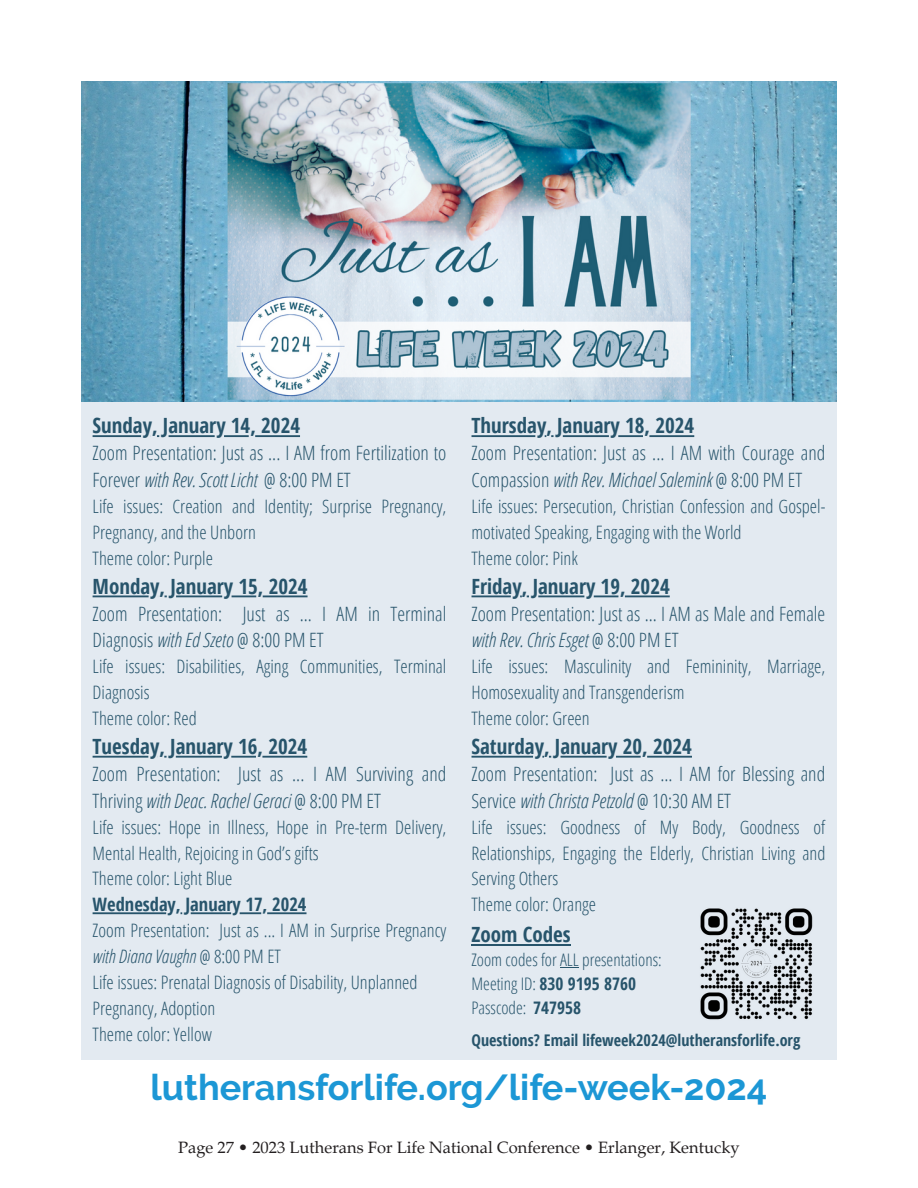
<style>
.page{position:relative;width:918px;height:1188px;background:#fff}
.page>*{position:absolute;margin:0;border:0;box-sizing:border-box;transform-origin:0 0}
.heading_1{font:700 36px "Raleway";color:#1c97d5}
.t1{font:700 21px "Open Sans Condensed";color:#27546b}
.t2{font:300 19.8px/26.8px "Open Sans Condensed";color:#27546b}
.t3{font:300 18.6px/26px "Open Sans Condensed";color:#27546b}
.t4{font:300 17.25px/24.2px "Open Sans Condensed";color:#27546b}
.t5{font:16.5px "Palatino";color:#231f20}
.t6{font:700 16.05px "Open Sans Condensed";color:#27546b}
.s1{font-style:italic}
.s2{font-weight:700}
</style>
<div class="page">
<div style="left:81px;top:81px;width:756px;height:978px;background:#e3eaf1"></div>
<img style="left:81px;top:81px;width:756px;height:321px">
<img style="left:700px;top:908px;width:113px;height:112px">
<hr style="left:255px;top:435px;width:45px;height:2px;background:#27546b">
<hr style="left:224px;top:435px;width:25px;height:2px;background:#27546b">
<hr style="left:169px;top:435px;width:46px;height:2px;background:#27546b">
<hr style="left:93px;top:435px;width:48px;height:2px;background:#27546b">
<hr style="left:263px;top:595px;width:45px;height:2px;background:#27546b">
<hr style="left:232px;top:595px;width:24px;height:2px;background:#27546b">
<hr style="left:176px;top:595px;width:46px;height:2px;background:#27546b">
<hr style="left:93px;top:595px;width:56px;height:2px;background:#27546b">
<hr style="left:262px;top:756px;width:45px;height:2px;background:#27546b">
<hr style="left:231px;top:756px;width:25px;height:2px;background:#27546b">
<hr style="left:176px;top:756px;width:46px;height:2px;background:#27546b">
<hr style="left:93px;top:756px;width:55px;height:2px;background:#27546b">
<hr style="left:267px;top:912px;width:40px;height:2px;background:#27546b">
<hr style="left:240px;top:912px;width:21px;height:2px;background:#27546b">
<hr style="left:191px;top:912px;width:40px;height:2px;background:#27546b">
<hr style="left:93px;top:912px;width:73px;height:2px;background:#27546b">
<hr style="left:472px;top:435px;width:63px;height:2px;background:#27546b">
<hr style="left:649px;top:435px;width:45px;height:2px;background:#27546b">
<hr style="left:618px;top:435px;width:25px;height:2px;background:#27546b">
<hr style="left:563px;top:435px;width:46px;height:2px;background:#27546b">
<hr style="left:472px;top:595px;width:39px;height:2px;background:#27546b">
<hr style="left:625px;top:595px;width:45px;height:2px;background:#27546b">
<hr style="left:594px;top:595px;width:24px;height:2px;background:#27546b">
<hr style="left:538px;top:595px;width:46px;height:2px;background:#27546b">
<hr style="left:472px;top:756px;width:61px;height:2px;background:#27546b">
<hr style="left:647px;top:756px;width:45px;height:2px;background:#27546b">
<hr style="left:616px;top:756px;width:25px;height:2px;background:#27546b">
<hr style="left:561px;top:756px;width:46px;height:2px;background:#27546b">
<hr style="left:472px;top:944px;width:99px;height:1px;background:#27546b">
<svg style="left:560px;top:967px;width:19px;height:1px"></svg>
<p class="t1" style="left:93px;top:411px;width:209px">Sunday, January 14, 2024</p>
<p class="t2" style="left:93px;top:439px;width:355px">Zoom Presentation: Just as ... I AM from Fertilization to<br>Forever <span class="s1">with Rev. Scott Licht</span> @ 8:00 PM ET</p>
<p class="t3" style="left:93px;top:493px;width:355px">Life issues: Creation and Identity; Surprise Pregnancy,<br>Pregnancy, and the Unborn<br>Theme color: Purple</p>
<p class="t1" style="left:93px;top:571px;width:217px">Monday, January 15, 2024</p>
<p class="t2" style="left:93px;top:599px;width:355px">Zoom Presentation: Just as ... I AM in Terminal<br>Diagnosis <span class="s1">with EdSzeto</span> @ 8:00 PM ET</p>
<p class="t3" style="left:93px;top:653px;width:355px">Life issues: Disabilities, Aging Communities, Terminal<br>Diagnosis<br>Theme color: Red</p>
<p class="t1" style="left:93px;top:732px;width:216px">Tuesday, January 16, 2024</p>
<p class="t2" style="left:93px;top:760px;width:355px">Zoom Presentation: Just as ... I AM Surviving and<br>Thriving <span class="s1">with Deac. Rachel Geraci</span> @ 8:00 PM ET</p>
<p class="t3" style="left:93px;top:813px;width:355px">Life issues: Hope in Illness, Hope in Pre-term Delivery, Mental Health, Rejoicing in God’s gifts<br>Theme color: Light Blue<br><span class="s2">Wednesday, January 17, 2024<br></span>Zoom Presentation: Just as ... I AM in Surprise Pregnancy <span class="s1">with Diana Vaughn</span> @ 8:00 PM ET<br>Life issues: Prenatal Diagnosis of Disability, Unplanned Pregnancy, Adoption</p>
<p class="t1" style="left:472px;top:411px;width:224px">Thursday, January 18, 2024</p>
<p class="t2" style="left:471px;top:439px;width:355px">Zoom Presentation: Just as ... I AM with Courage and<br>Compassion <span class="s1">with Rev. MichaelSalemink</span> @ 8:00 PM ET</p>
<p class="t3" style="left:472px;top:493px;width:355px">Life issues: Persecution, Christian Confession and Gospel&shy;motivated Speaking, Engaging with the World<br>Theme color: Pink</p>
<p class="t1" style="left:472px;top:571px;width:200px">Friday, January 19, 2024</p>
<p class="t2" style="left:472px;top:599px;width:355px">Zoom Presentation: Just as ... I AM as Male and Female <span class="s1">with Rev. Chris Esget</span> @ 8:00 PM ET</p>
<p class="t3" style="left:471px;top:653px;width:355px">Life issues: Masculinity and Femininity, Marriage,<br>Homosexuality and Transgenderism<br>Theme color: Green</p>
<p class="t1" style="left:472px;top:732px;width:222px">Saturday, January 20, 2024</p>
<p class="t2" style="left:471px;top:760px;width:355px">Zoom Presentation: Just as ... I AM for Blessing and<br>Service <span class="s1">with Christa Petzold</span> @ 10:30 AM ET</p>
<p class="t3" style="left:472px;top:813px;width:355px;text-align:justify">Life issues: Goodness of My Body, Goodness of Relationships, Engaging the Elderly, Christian Living and Serving Others</p>
<p class="t3" style="left:472px;top:891px;width:126px">Theme color: Orange</p>
<p class="t1" style="left:472px;top:919px;width:101px">Zoom Codes</p>
<p class="t4" style="left:472px;top:947px;width:192px">Zoom codes for ALL presentations:<br>Meeting ID: <span class="s2">830 9195 8760</span></p>
<p class="t6" style="left:472px;top:1029px;width:330px">Questions? Email lifeweek2024@lutheransforlife.org</p>
<p class="heading_1" style="left:151px;top:1067px;width:618px">lutheransforlife.org/life-week-2024</p>
<p class="t4" style="left:472px;top:995px;width:111px">Passcode: <span class="s2">747958</span></p>
<p class="t3" style="left:93px;top:1021px;width:121px">Theme color: Yellow</p>
<p class="t5" style="left:178px;top:1138px;width:563px">Page 27 <span class="s2">•</span> 2023 Lutherans For Life National Conference • Erlanger, Kentucky</p>
</div>
